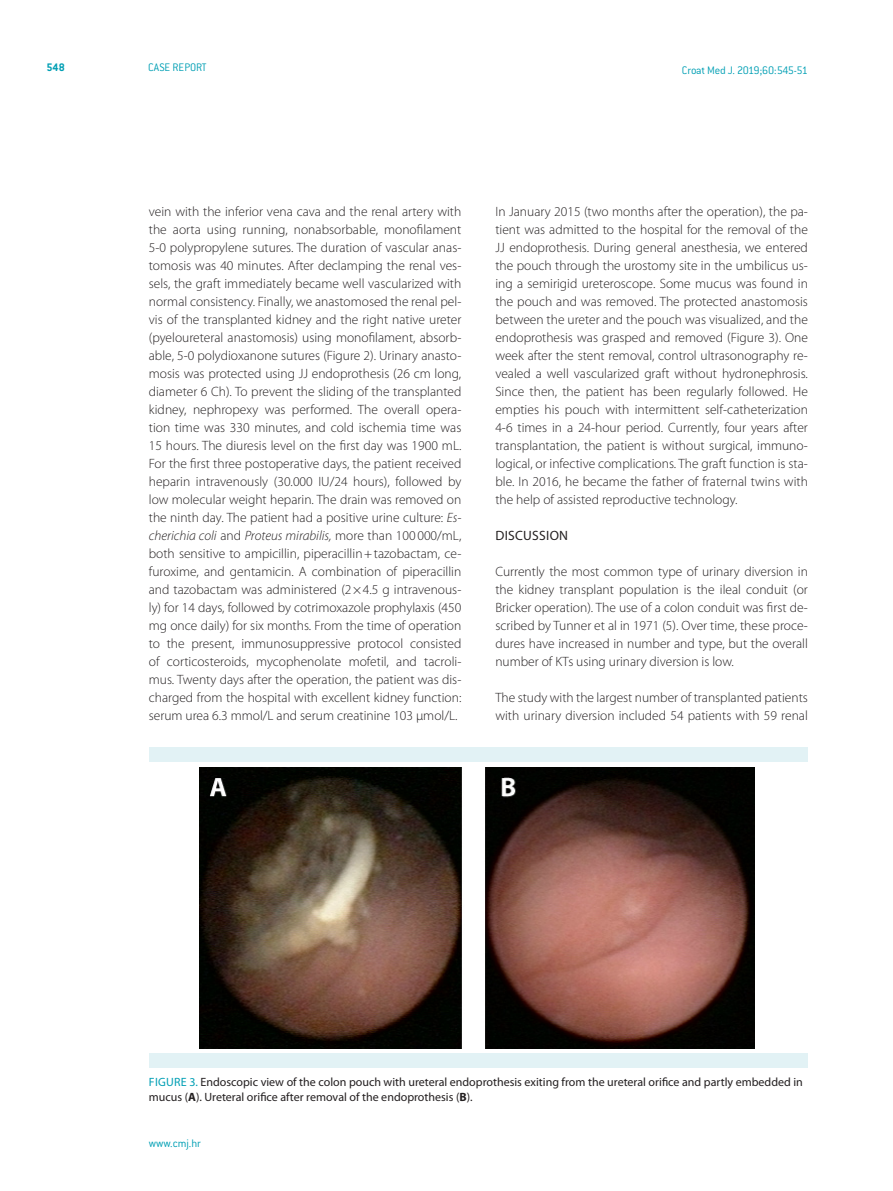
<style>
.page{position:relative;width:893px;height:1191px;background:#fff}
.page>*{position:absolute;margin:0;border:0;box-sizing:border-box;transform-origin:0 0}
.CMJ_-__body{font:300 13.5px/18px "Myriad Pro";color:#231f20;text-align:justify}
.CMJ_-_N2{font:13.5px "Myriad Pro";letter-spacing:.02em;color:#231f20}
.CMJ_-_table_title_he{font:12px/15px "Myriad Pro";color:#231f20}
.t1{font:300 12px "ITC Conduit LTCE";letter-spacing:-.015em;color:#009fb4}
.t2{font:700 12px "ITC Conduit LTCE";color:#009fb4}
.s1{font-style:italic}
.s2{color:#009fb4}
.s3{font-weight:700}
</style>
<div class="page">
<img style="left:200px;top:767px;width:554px;height:281px">
<div style="left:149px;top:747px;width:659px;height:15px;background:#e2f2f5"></div>
<div style="left:149px;top:1053px;width:659px;height:15px;background:#e2f2f5"></div>
<p class="t2" style="left:47px;top:60px;width:20px">548</p>
<p class="t1" style="left:148px;top:61px;width:60px">CASE REPORT</p>
<p class="t1" style="left:682px;top:63px;width:127px">Croat Med J. 2019;60:545-51</p>
<p class="CMJ_-__body" style="left:149px;top:202px;width:314px">vein with the inferior vena cava and the renal artery with the aorta using running, nonabsorbable, monofilament 5-0 polypropylene sutures. The duration of vascular anas&shy;tomosis was 40 minutes. After declamping the renal ves&shy;sels, the graft immediately became well vascularized with normal consistency. Finally, we anastomosed the renal pel&shy;vis of the transplanted kidney and the right native ureter (pyeloureteral anastomosis) using monofilament, absorb&shy;able, 5-0 polydioxanone sutures (Figure 2). Urinary anasto&shy;mosis was protected using JJ endoprothesis (26 cm long, diameter 6 Ch). To prevent the sliding of the transplanted kidney, nephropexy was performed. The overall opera&shy;tion time was 330 minutes, and cold ischemia time was 15 hours. The diuresis level on the first day was 1900 mL.<br>For the first three postoperative days, the patient received heparin intravenously (30.000 IU/24 hours), followed by low molecular weight heparin. The drain was removed on the ninth day. The patient had a positive urine culture: <span class="s1">Es&shy;cherichia coli</span> and <span class="s1">Proteus mirabilis,</span> more than 100 000/mL, both sensitive to ampicillin, piperacillin+tazobactam, ce&shy;furoxime, and gentamicin. A combination of piperacillin and tazobactam was administered (2×4.5 g intravenous&shy;ly) for 14 days, followed by cotrimoxazole prophylaxis (450 mg once daily) for six months. From the time of operation to the present, immunosuppressive protocol consisted of corticosteroids, mycophenolate mofetil, and tacroli&shy;mus. Twenty days after the operation, the patient was dis&shy;charged from the hospital with excellent kidney function: serum urea 6.3 mmol/L and serum creatinine 103 μmol/L.</p>
<p class="CMJ_-__body" style="left:495px;top:202px;width:314px">In January 2015 (two months after the operation), the pa&shy;tient was admitted to the hospital for the removal of the JJ endoprothesis. During general anesthesia, we entered the pouch through the urostomy site in the umbilicus us&shy;ing a semirigid ureteroscope. Some mucus was found in the pouch and was removed. The protected anastomosis between the ureter and the pouch was visualized, and the endoprothesis was grasped and removed (Figure 3). One week after the stent removal, control ultrasonography re&shy;vealed a well vascularized graft without hydronephrosis.<br>Since then, the patient has been regularly followed. He empties his pouch with intermittent self-catheterization 4-6 times in a 24-hour period. Currently, four years after transplantation, the patient is without surgical, immuno&shy;logical, or infective complications. The graft function is sta&shy;ble. In 2016, he became the father of fraternal twins with the help of assisted reproductive technology.</p>
<p class="CMJ_-_N2" style="left:495px;top:527px;width:74px">DISCUSSION</p>
<p class="CMJ_-__body" style="left:495px;top:562px;width:314px">Currently the most common type of urinary diversion in the kidney transplant population is the ileal conduit (or Bricker operation). The use of a colon conduit was first de&shy;scribed by Tunner et al in 1971 (5). Over time, these proce&shy;dures have increased in number and type, but the overall number of KTs using urinary diversion is low.</p>
<p class="CMJ_-__body" style="left:495px;top:688px;width:314px">The study with the largest number of transplanted patients with urinary diversion included 54 patients with 59 renal</p>
<p class="CMJ_-_table_title_he" style="left:149px;top:1073px;width:656px"><span class="s2">Fig ure 3.</span> Endoscopic view of the colon pouch with ureteral endoprothesis exiting from the ureteral orifice and partly embedded in mucus (<span class="s3">A</span>). Ureteral orifice after removal of the endoprothesis (<span class="s3">B</span>).</p>
<p class="t1" style="left:149px;top:1136px;width:54px">www.cmj.hr</p>
</div>
